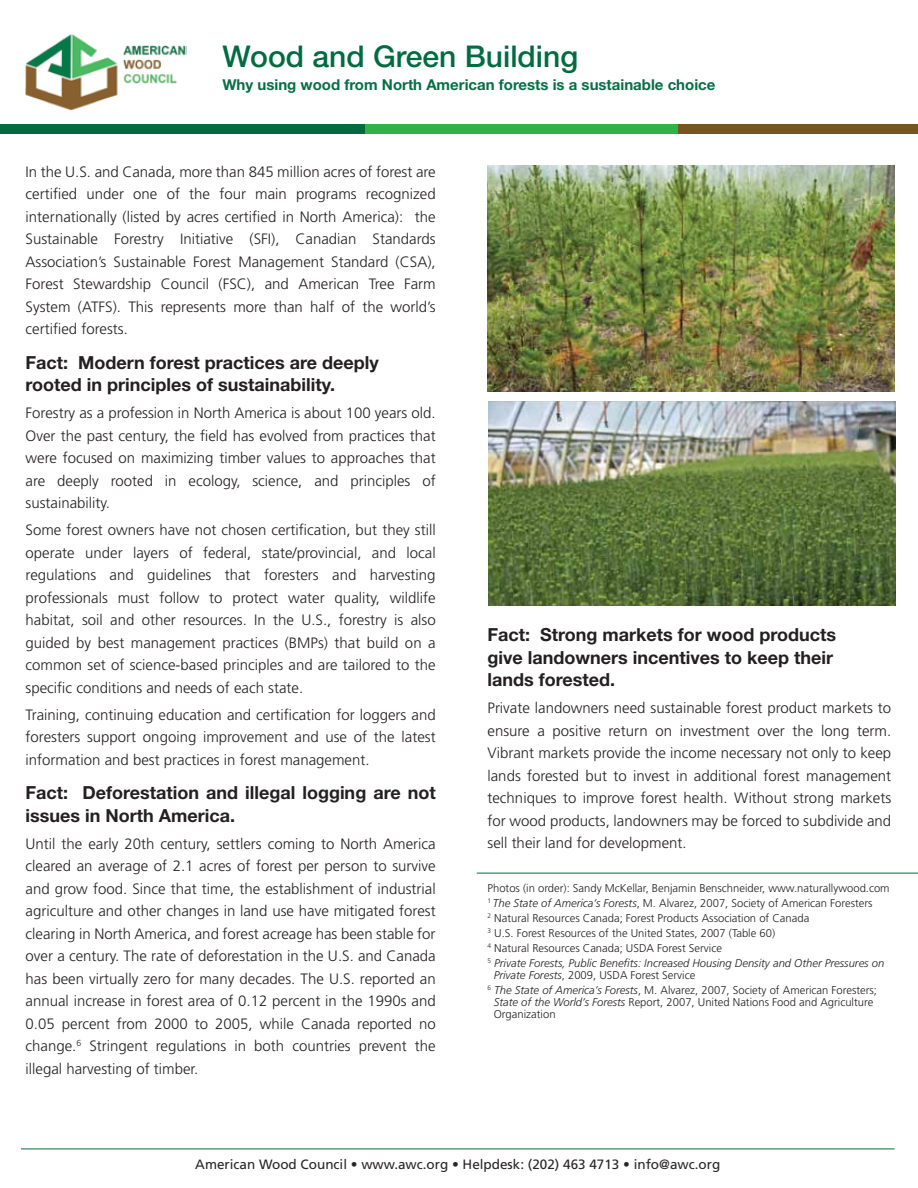
<style>
.page{position:relative;width:918px;height:1188px;background:#fff}
.page>*{position:absolute;margin:0;border:0;box-sizing:border-box;transform-origin:0 0}
.t1{font:500 30px "Helvetica Neue LT Std";color:#006c40}
.t2{font:700 18px/22.5px "Helvetica Neue LT Std";color:#242021}
.t3{font:300 15px/22.5px "Frutiger LT Std";color:#242021;text-align:justify}
.t4{font:700 15px "Helvetica Neue LT Std";color:#086e45}
.t5{font:13.5px "Frutiger LT Std";color:#282527}
.t6{font:300 11.25px/15px "Frutiger LT Std";color:#242021}
.s1{font-style:italic}
</style>
<div class="page">
<img style="left:25px;top:34px;width:161px;height:77px">
<div style="left:661px;top:125px;width:257px;height:9px;background:#755524"></div>
<div style="left:153px;top:125px;width:524px;height:9px;background:#2eb34c"></div>
<div style="left:0;top:125px;width:365px;height:9px;background:#006c40"></div>
<hr style="left:477px;top:873px;width:441px;height:1px;background:#006c40">
<hr style="left:21px;top:1149px;width:874px;height:1px;background:#006c40">
<img style="left:489px;top:401px;width:407px;height:204px">
<img style="left:488px;top:165px;width:406px;height:227px">
<h1 class="t1" style="left:223px;top:38px;width:357px">Wood and Green Building</h1>
<p class="t4" style="left:223px;top:75px;width:494px">Why using wood from North American forests is a sustainable choice</p>
<p class="t3" style="left:26px;top:161px;width:412px">In the U.S. and Canada, more than 845 million acres of forest are certified under one of the four main programs recognized internationally (listed by acres certified in North America): the Sustainable Forestry Initiative (SFI), Canadian Standards Association’s Sustainable Forest Management Standard (CSA), Forest Stewardship Council (FSC), and American Tree Farm System (ATFS). This represents more than half of the world’s certified forests.</p>
<p class="t2" style="left:26px;top:351px;width:355px">Fact: Modern forest practices are deeply rooted in principles of sustainability.</p>
<p class="t3" style="left:26px;top:402px;width:412px">Forestry as a profession in North America is about 100 years old.<br>Over the past century, the field has evolved from practices that were focused on maximizing timber values to approaches that are deeply rooted in ecology, science, and principles of sustainability.</p>
<p class="t3" style="left:26px;top:519px;width:412px">Some forest owners have not chosen certification, but they still operate under layers of federal, state/provincial, and local regulations and guidelines that foresters and harvesting professionals must follow to protect water quality, wildlife habitat, soil and other resources. In the U.S., forestry is also guided by best management practices (BMPs) that build on a common set of science-based principles and are tailored to the specific conditions and needs of each state.</p>
<p class="t3" style="left:26px;top:704px;width:412px">Training, continuing education and certification for loggers and foresters support ongoing improvement and use of the latest information and best practices in forest management.</p>
<p class="t2" style="left:26px;top:781px;width:412px">Fact: Deforestation and illegal logging are not issues in North America.</p>
<p class="t3" style="left:26px;top:833px;width:412px">Until the early 20th century, settlers coming to North America cleared an average of 2.1 acres of forest per person to survive and grow food. Since that time, the establishment of industrial agriculture and other changes in land use have mitigated forest clearing in North America, and forest acreage has been stable for over a century. The rate of deforestation in the U.S. and Canada has been virtually zero for many decades. The U.S. reported an annual increase in forest area of 0.12 percent in the 1990s and 0.05 percent from 2000 to 2005, while Canada reported no change.<sup>6</sup> Stringent regulations in both countries prevent the illegal harvesting of timber.</p>
<p class="t2" style="left:488px;top:623px;width:350px">Fact: Strong markets for wood products give landowners incentives to keep their lands forested.</p>
<p class="t3" style="left:488px;top:697px;width:405px">Private landowners need sustainable forest product markets to ensure a positive return on investment over the long term.<br>Vibrant markets provide the income necessary not only to keep lands forested but to invest in additional forest management techniques to improve forest health. Without strong markets for wood products, landowners may be forced to subdivide and sell their land for development.</p>
<p class="t6" style="left:488px;top:881px;width:404px">Photos (in order): Sandy McKellar, Benjamin Benschneider, www.naturallywood.com <sup>1</sup> <span class="s1">The State of America’s Forests</span>, M. Alvarez, 2007, Society of American Foresters<br><sup>2</sup> Natural Resources Canada; Forest Products Association of Canada<br><sup>3</sup> U.S. Forest Resources of the United States, 2007 (Table 60)<br><sup>4</sup> Natural Resources Canada; USDA Forest Service<br><sup>5</sup> <span class="s1">Private Forests, Public Benefits: Increased Housing Density and Other Pressures on</span></p>
<p class="t6" style="left:488px;top:968px;width:391px;text-indent:6px"><span class="s1">Private Forests</span>, 2009, USDA Forest Service<br><sup>6</sup> <span class="s1">The State of America’s Forests</span>, M. Alvarez, 2007, Society of American Foresters;</p>
<p class="t6" style="left:494px;top:996px;width:381px;line-height:12px"><span class="s1">State of the World’s Forests</span> Report, 2007, United Nations Food and Agriculture<br>Organization</p>
<p class="t5" style="left:195px;top:1156px;width:526px">American Wood Council • www.awc.org • Helpdesk: (202) 463 4713 • info@awc.org</p>
</div>
